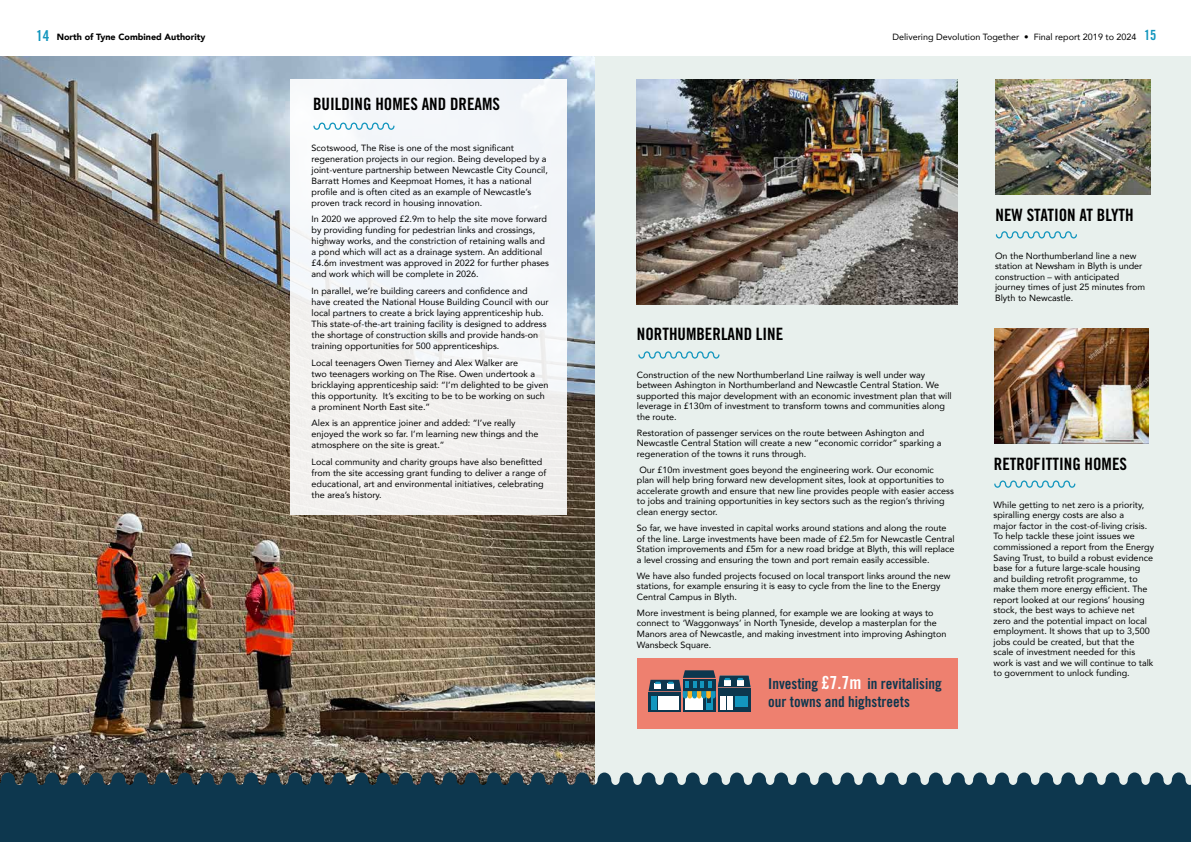
<style>
.page{position:relative;width:1191px;height:842px;background:#fff}
.page>*{position:absolute;margin:0;border:0;box-sizing:border-box;transform-origin:0 0}
.t1{font:17px "Trade Gothic LT Std Bd Cn 20";color:#000}
.t2{font:15px/18px "Trade Gothic LT Std Bd Cn 20";color:#0d374e}
.t3{font:9px/10.5px "Avenir";color:#000}
.t4{font:900 9px "Avenir";color:#000}
.s1{font-family:"Trade Gothic LT Std Bd Cn 20";font-weight:400;font-size:15px;color:#1396be}
.s2{font-family:"Trade Gothic LT Std Bd Cn 20";font-size:14px;color:#1396be}
.s3{font-size:18px;color:#fff}
</style>
<div class="page">
<img style="left:0;top:57px;width:595px;height:715px">
<div style="left:290px;top:79px;width:277px;height:436px;background:linear-gradient(to right,#f4f5f5,#f2f3f6)"></div>
<div style="left:595px;top:57px;width:596px;height:754px;background:#e8f0ed"></div>
<svg style="left:994px;top:480px;width:81px;height:8px"></svg>
<svg style="left:995px;top:231px;width:82px;height:7px"></svg>
<img style="left:996px;top:79px;width:154px;height:115px">
<img style="left:994px;top:329px;width:154px;height:114px">
<svg style="left:313px;top:123px;width:81px;height:7px"></svg>
<svg style="left:638px;top:351px;width:81px;height:8px"></svg>
<svg style="left:0;top:772px;width:1191px;height:70px;fill:#0d374e"></svg>
<img style="left:636px;top:79px;width:321px;height:225px">
<div style="left:637px;top:658px;width:320px;height:71px;background:#ee806f"></div>
<div style="left:683px;top:679px;width:32px;height:33px;background:#0d374e"></div>
<div style="left:718px;top:688px;width:32px;height:24px;background:#0d374e"></div>
<div style="left:685px;top:696px;width:18px;height:14px;background:#fff"></div>
<div style="left:720px;top:696px;width:6px;height:14px;background:#fff"></div>
<div style="left:727px;top:696px;width:6px;height:14px;background:#fff"></div>
<div style="left:735px;top:696px;width:13px;height:10px;background:#1396be"></div>
<div style="left:706px;top:696px;width:7px;height:14px;background:#1396be"></div>
<svg style="left:648px;top:703px;width:33px;height:9px"></svg>
<div style="left:651px;top:696px;width:5px;height:14px;background:#1396be"></div>
<div style="left:658px;top:696px;width:20px;height:14px;background:#fff"></div>
<svg style="left:648px;top:670px;width:102px;height:33px"></svg>
<p class="t4" style="left:36px;top:30px;width:171px"><span class="s1">14</span> North of Tyne Combined Authority</p>
<p class="t3" style="left:892px;top:32px;width:265px">Delivering Devolution Together • Final report 2019 to 2024 <span class="s2">15</span></p>
<h1 class="t1" style="left:313px;top:94px;width:188px">BUILDING HOMES AND DREAMS</h1>
<p class="t3" style="left:312px;top:142px;width:238px;line-height:11px">Scotswood, The Rise is one of the most significant regeneration projects in our region. Being developed by a joint-venture partnership between Newcastle City Council, Barratt Homes and Keepmoat Homes, it has a national profile and is often cited as an example of Newcastle’s proven track record in housing innovation.</p>
<p class="t3" style="left:312px;top:214px;width:239px;line-height:11px">In 2020 we approved £2.9m to help the site move forward by providing funding for pedestrian links and crossings, highway works, and the constriction of retaining walls and a pond which will act as a drainage system. An additional £4.6m investment was approved in 2022 for further phases and work which will be complete in 2026.</p>
<p class="t3" style="left:312px;top:285px;width:238px;line-height:11px">In parallel, we’re building careers and confidence and have created the National House Building Council with our local partners to create a brick laying apprenticeship hub.<br>This state-of-the-art training facility is designed to address the shortage of construction skills and provide hands-on training opportunities for 500 apprenticeships.</p>
<p class="t3" style="left:312px;top:357px;width:238px;line-height:11px">Local teenagers Owen Tierney and Alex Walker are<br>two teenagers working on The Rise. Owen undertook a bricklaying apprenticeship said: “I’m delighted to be given this opportunity. It’s exciting to be to be working on such a prominent North East site.”</p>
<p class="t3" style="left:312px;top:417px;width:228px;line-height:11px">Alex is an apprentice joiner and added: “I’ve really enjoyed the work so far. I’m learning new things and the atmosphere on the site is great.”</p>
<p class="t3" style="left:312px;top:456px;width:236px;line-height:11px">Local community and charity groups have also benefitted from the site accessing grant funding to deliver a range of educational, art and environmental initiatives, celebrating the area’s history.</p>
<h1 class="t1" style="left:637px;top:324px;width:148px">NORTHUMBERLAND LINE</h1>
<p class="t3" style="left:637px;top:369px;width:316px">Construction of the new Northumberland Line railway is well under way between Ashington in Northumberland and Newcastle Central Station. We supported this major development with an economic investment plan that will leverage in £130m of investment to transform towns and communities along the route.</p>
<p class="t3" style="left:637px;top:427px;width:306px">Restoration of passenger services on the route between Ashington and<br>Newcastle Central Station will create a new “economic corridor” sparking a regeneration of the towns it runs through.</p>
<p class="t3" style="left:637px;top:464px;width:318px">Our £10m investment goes beyond the engineering work. Our economic<br>plan will help bring forward new development sites, look at opportunities to accelerate growth and ensure that new line provides people with easier access to jobs and training opportunities in key sectors such as the region’s thriving clean energy sector.</p>
<p class="t3" style="left:637px;top:522px;width:319px">So far, we have invested in capital works around stations and along the route of the line. Large investments have been made of £2.5m for Newcastle Central Station improvements and £5m for a new road bridge at Blyth, this will replace a level crossing and ensuring the town and port remain easily accessible.</p>
<p class="t3" style="left:637px;top:570px;width:315px">We have also funded projects focused on local transport links around the new stations, for example ensuring it is easy to cycle from the line to the Energy<br>Central Campus in Blyth.</p>
<p class="t3" style="left:637px;top:607px;width:311px">More investment is being planned, for example we are looking at ways to connect to ‘Waggonways’ in North Tyneside, develop a masterplan for the Manors area of Newcastle, and making investment into improving Ashington Wansbeck Square.</p>
<h2 class="t2" style="left:768px;top:675px;width:175px">Investing <span class="s3">£7.7m</span> in revitalising our towns and highstreets</h2>
<h1 class="t1" style="left:995px;top:204px;width:140px">NEW STATION AT BLYTH</h1>
<p class="t3" style="left:995px;top:250px;width:151px">On the Northumberland line a new station at Newsham in Blyth is under construction – with anticipated journey times of just 25 minutes from<br>Blyth to Newcastle.</p>
<h1 class="t1" style="left:994px;top:454px;width:135px">RETROFITTING HOMES</h1>
<p class="t3" style="left:993px;top:499px;width:162px">While getting to net zero is a priority, spiralling energy costs are also a<br>major factor in the cost-of-living crisis.<br>To help tackle these joint issues we commissioned a report from the Energy Saving Trust, to build a robust evidence base for a future large-scale housing and building retrofit programme, to make them more energy efficient. The report looked at our regions’ housing stock, the best ways to achieve net zero and the potential impact on local employment. It shows that up to 3,500 jobs could be created, but that the scale of investment needed for this work is vast and we will continue to talk to government to unlock funding.</p>
</div>
